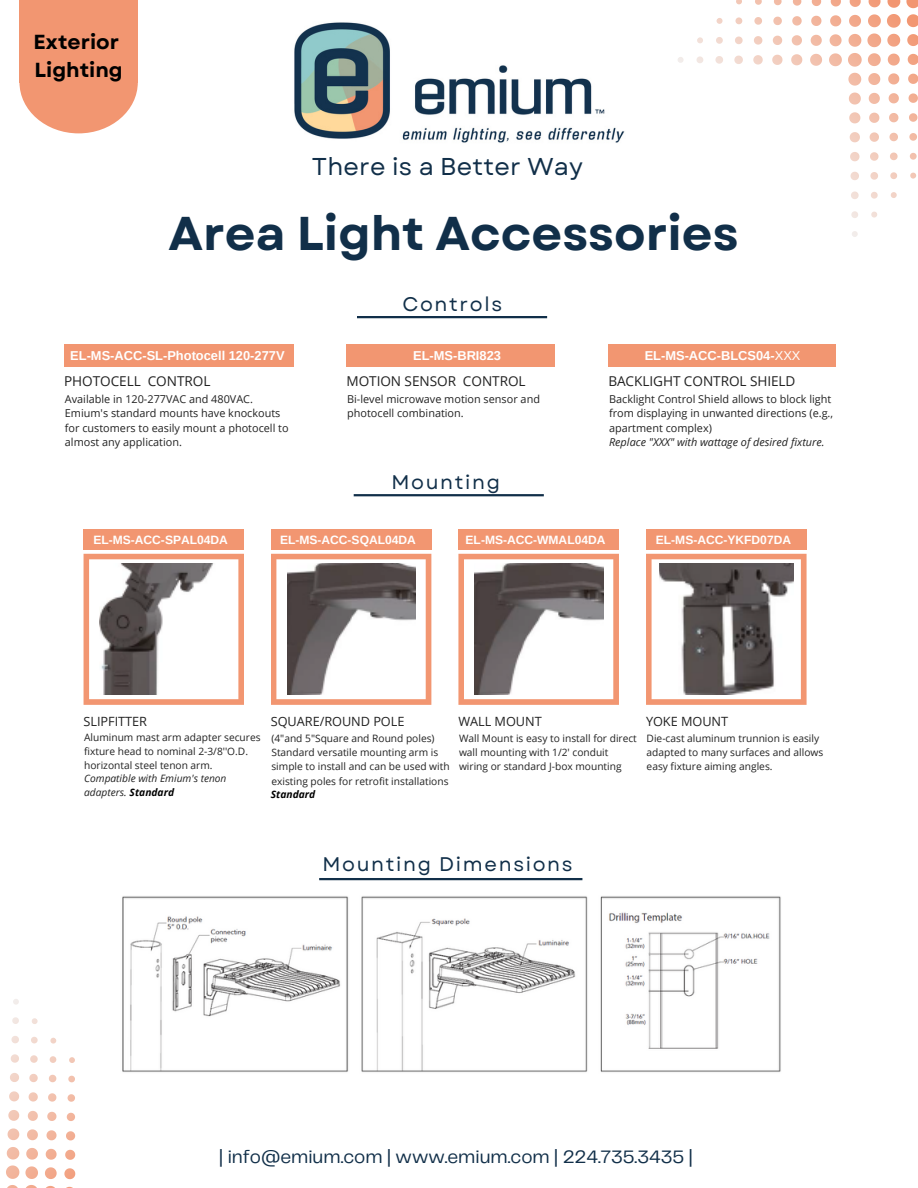
<style>
.page{position:relative;width:918px;height:1188px;background:#fff}
.page>*{position:absolute;margin:0;border:0;box-sizing:border-box;transform-origin:0 0}
.t1{font:700 47.4px "Garet";color:#112f49}
.t2{font:24.3px "Garet";letter-spacing:.01em;color:#112f49}
.t3{font:700 20.25px "Garet";color:#000}
.t4{font:19.65px "Garet";letter-spacing:.085em;color:#112f49}
.t5{font:18.75px "Telegraf";color:#112f49}
.t6{font:13.65px "Open Sans";letter-spacing:-.005em;color:#222}
.t7{font:700 12.9px "Arimo";color:#fff}
.t8{font:12.75px "Open Sans";letter-spacing:-.005em;color:#222}
.t9{font:700 12px "Arimo";color:#fff}
.t10{font:10.95px/14.5px "Open Sans";color:#222}
.t11{font:italic 10.95px "Open Sans";color:#222}
.t12{font:10.2px/14.2px "Open Sans";color:#222}
.t13{font:italic 10.2px/13.6px "Open Sans";color:#222}
.t14{font:italic 700 10.2px "Open Sans";color:#000}
.s1{font-weight:400}
.s2{font-weight:700;color:#000}
</style>
<div class="page">
<div style="left:19px;top:0;width:119px;height:82px;background:#f29671"></div>
<div style="left:19px;top:31px;width:119px;height:102px;background:#f29671;border-radius:50%"></div>
<svg style="left:6px;top:999px;width:70px;height:189px"></svg>
<svg style="left:678px;top:0;width:240px;height:237px"></svg>
<svg style="left:84px;top:554px;width:160px;height:151px"></svg>
<img style="left:100px;top:564px;width:128px;height:130px">
<svg style="left:271px;top:554px;width:160px;height:151px"></svg>
<img style="left:287px;top:564px;width:128px;height:130px">
<svg style="left:458px;top:554px;width:161px;height:151px"></svg>
<img style="left:475px;top:564px;width:128px;height:130px">
<svg style="left:646px;top:554px;width:161px;height:151px"></svg>
<img style="left:659px;top:564px;width:134px;height:130px">
<div style="left:84px;top:529px;width:160px;height:21px;background:#f29671"></div>
<div style="left:271px;top:529px;width:160px;height:21px;background:#f29671"></div>
<div style="left:458px;top:529px;width:161px;height:21px;background:#f29671"></div>
<div style="left:646px;top:529px;width:161px;height:21px;background:#f29671"></div>
<hr style="left:357px;top:316px;width:190px;height:2px;background:#112f49">
<hr style="left:354px;top:494px;width:190px;height:2px;background:#112f49">
<div style="left:64px;top:345px;width:229px;height:22px;background:#f29671"></div>
<div style="left:346px;top:345px;width:209px;height:22px;background:#f29671"></div>
<div style="left:608px;top:345px;width:228px;height:22px;background:#f29671"></div>
<img style="left:122px;top:896px;width:659px;height:176px">
<hr style="left:319px;top:878px;width:263px;height:2px;background:#112f49">
<img style="left:294px;top:22px;width:331px;height:121px">
<p class="t3" style="left:33px;top:27px;width:87px">Exterior</p>
<p class="t3" style="left:34px;top:55px;width:90px">Lighting</p>
<p class="t2" style="left:312px;top:149px;width:273px">There is a Better Way</p>
<p class="t1" style="left:168px;top:200px;width:572px">Area Light Accessories</p>
<p class="t4" style="left:402px;top:290px;width:101px">Controls</p>
<p class="t7" style="left:70px;top:349px;width:216px">EL-MS-ACC-SL-Photocell 120-277V</p>
<p class="t6" style="left:64px;top:372px;width:148px">PHOTOCELL CONTROL</p>
<p class="t10" style="left:65px;top:391px;width:190px">Available in 120-277VAC and 480VAC.</p>
<p class="t10" style="left:65px;top:406px;width:225px">Emium's standard mounts have knockouts for customers to easily mount a photocell to almost any application.</p>
<p class="t7" style="left:413px;top:349px;width:89px">EL-MS-BRI823</p>
<p class="t6" style="left:346px;top:372px;width:181px">MOTION SENSOR CONTROL</p>
<p class="t10" style="left:347px;top:391px;width:194px">Bi-level microwave motion sensor and photocell combination.</p>
<p class="t4" style="left:391px;top:468px;width:110px">Mounting</p>
<p class="t7" style="left:645px;top:349px;width:157px">EL-MS-ACC-BLCS04-<span class="s1">XXX</span></p>
<p class="t6" style="left:608px;top:372px;width:189px">BACKLIGHT CONTROL SHIELD</p>
<p class="t10" style="left:609px;top:391px;width:226px">Backlight Control Shield allows to block light from displaying in unwanted directions (e.g., apartment complex)</p>
<p class="t11" style="left:609px;top:435px;width:217px">Replace "XXX" with wattage of desired fixture.</p>
<p class="t9" style="left:93px;top:533px;width:136px">EL-MS-ACC-SPAL04DA</p>
<p class="t9" style="left:280px;top:533px;width:137px">EL-MS-ACC-SQAL04DA</p>
<p class="t9" style="left:466px;top:533px;width:141px">EL-MS-ACC-WMAL04DA</p>
<p class="t9" style="left:656px;top:533px;width:137px">EL-MS-ACC-YKFD07DA</p>
<p class="t8" style="left:84px;top:712px;width:65px">SLIPFITTER</p>
<p class="t12" style="left:84px;top:731px;width:178px;line-height:13.6px">Aluminum mast arm adapter secures fixture head to nominal 2-3/8''O.D. horizontal steel tenon arm.</p>
<p class="t13" style="left:84px;top:771px;width:144px">Compatible with Emium's tenon adapters. <span class="s2">Standard</span></p>
<p class="t8" style="left:271px;top:712px;width:135px">SQUARE/ROUND POLE</p>
<p class="t12" style="left:271px;top:731px;width:165px">(4"and 5"Square and Round poles)</p>
<p class="t12" style="left:271px;top:745px;width:180px">Standard versatile mounting arm is simple to install and can be used with existing poles for retrofit installations</p>
<p class="t14" style="left:271px;top:788px;width:46px">Standard</p>
<p class="t8" style="left:458px;top:712px;width:85px">WALL MOUNT</p>
<p class="t12" style="left:459px;top:731px;width:179px">Wall Mount is easy to install for direct wall mounting with 1/2' conduit wiring or standard J-box mounting</p>
<p class="t8" style="left:646px;top:712px;width:84px">YOKE MOUNT</p>
<p class="t12" style="left:647px;top:731px;width:178px">Die-cast aluminum trunnion is easily adapted to many surfaces and allows easy fixture aiming angles.</p>
<p class="t4" style="left:323px;top:850px;width:252px">Mounting Dimensions</p>
<p class="t5" style="left:219px;top:1149px;width:476px">| info@emium.com | www.emium.com | 224.735.3435 |</p>
</div>
